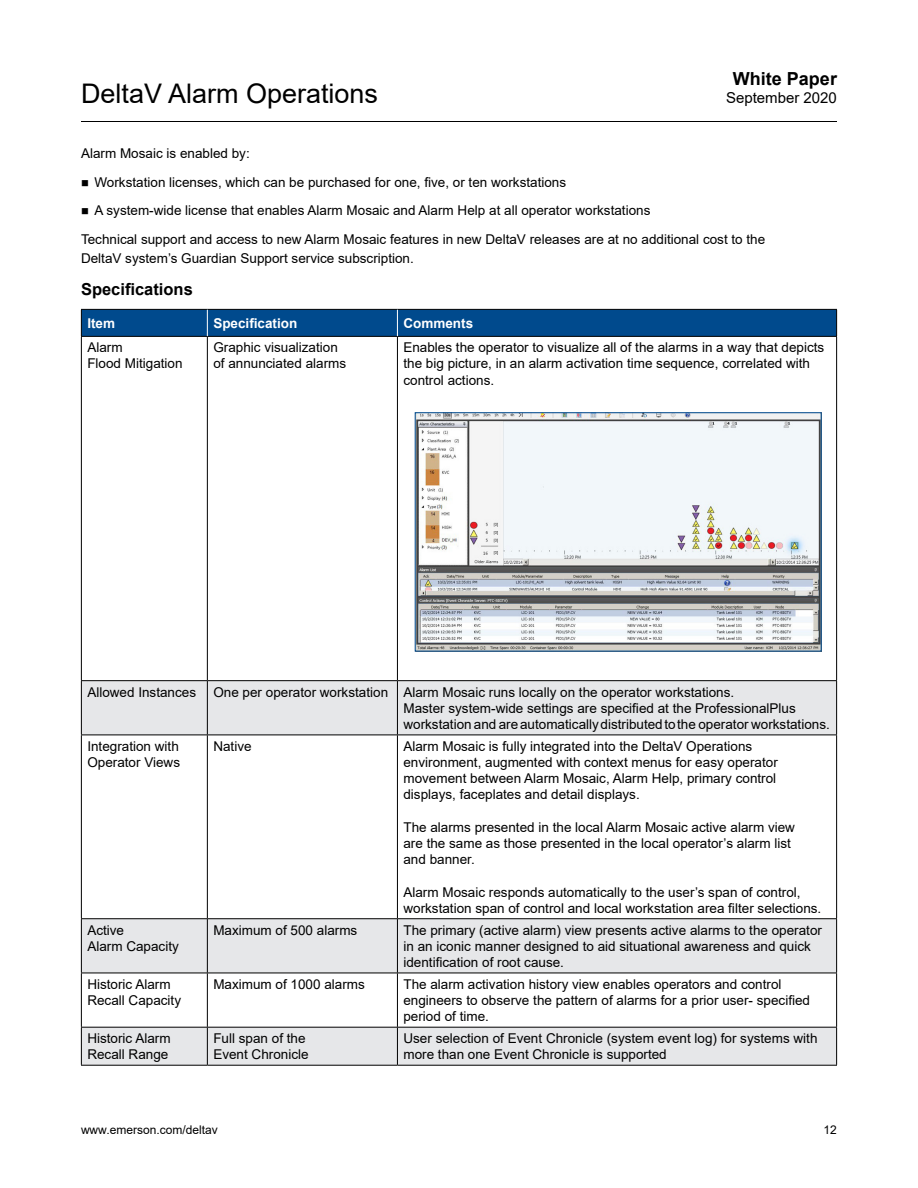
<style>
.page{position:relative;width:918px;height:1188px;background:#fff}
.page>*{position:absolute;margin:0;border:0;box-sizing:border-box;transform-origin:0 0}
.t1{font:27px "Arial";color:#000}
.t2{font:700 18px "Arial";color:#000}
.Body_Text{font:700 16.5px "Arial";color:#000}
.t3{font:15px "Arial";color:#000}
.Table_Text{font:13.5px/16.2px "Arial";color:#000}
.Body_Text-2{font:13.5px/19.5px "Arial";color:#000}
.Table_Header_White{font:700 13.5px "Arial";color:#fff}
.t4{font:12px "Arial";color:#000}
</style>
<div class="page">
<hr style="left:81px;top:121px;width:756px;height:1px;background:#000">
<svg style="left:82px;top:681px;width:754px;height:384px"></svg>
<hr style="left:81px;top:336px;width:126px;height:1px;background:#000">
<hr style="left:81px;top:337px;width:1px;height:343px;background:#000">
<hr style="left:207px;top:336px;width:190px;height:1px;background:#000">
<hr style="left:207px;top:337px;width:1px;height:343px;background:#000">
<hr style="left:397px;top:336px;width:440px;height:1px;background:#000">
<hr style="left:397px;top:337px;width:1px;height:343px;background:#000">
<hr style="left:836px;top:337px;width:1px;height:343px;background:#000">
<hr style="left:81px;top:1065px;width:126px;height:1px;background:#000">
<hr style="left:207px;top:1065px;width:190px;height:1px;background:#000">
<hr style="left:397px;top:1065px;width:440px;height:1px;background:#000">
<svg style="left:81px;top:309px;width:756px;height:27px;background:#014787"></svg>
<hr style="left:81px;top:681px;width:1px;height:54px;background:#000">
<hr style="left:81px;top:680px;width:126px;height:1px;background:#000">
<hr style="left:207px;top:680px;width:190px;height:1px;background:#000">
<hr style="left:397px;top:680px;width:440px;height:1px;background:#000">
<hr style="left:207px;top:681px;width:1px;height:54px;background:#000">
<hr style="left:397px;top:681px;width:1px;height:54px;background:#000">
<hr style="left:836px;top:681px;width:1px;height:54px;background:#000">
<hr style="left:81px;top:735px;width:126px;height:1px;background:#000">
<hr style="left:81px;top:735px;width:1px;height:183px;background:#000">
<hr style="left:81px;top:973px;width:1px;height:54px;background:#000">
<hr style="left:207px;top:735px;width:190px;height:1px;background:#000">
<hr style="left:207px;top:735px;width:1px;height:183px;background:#000">
<hr style="left:207px;top:973px;width:1px;height:54px;background:#000">
<hr style="left:397px;top:735px;width:440px;height:1px;background:#000">
<hr style="left:397px;top:735px;width:1px;height:183px;background:#000">
<hr style="left:836px;top:735px;width:1px;height:183px;background:#000">
<hr style="left:397px;top:973px;width:1px;height:54px;background:#000">
<hr style="left:836px;top:973px;width:1px;height:54px;background:#000">
<hr style="left:81px;top:918px;width:126px;height:1px;background:#000">
<hr style="left:81px;top:919px;width:1px;height:54px;background:#000">
<hr style="left:81px;top:973px;width:126px;height:1px;background:#000">
<hr style="left:207px;top:918px;width:190px;height:1px;background:#000">
<hr style="left:207px;top:919px;width:1px;height:54px;background:#000">
<hr style="left:207px;top:973px;width:190px;height:1px;background:#000">
<hr style="left:397px;top:918px;width:440px;height:1px;background:#000">
<hr style="left:397px;top:919px;width:1px;height:54px;background:#000">
<hr style="left:836px;top:919px;width:1px;height:54px;background:#000">
<hr style="left:397px;top:973px;width:440px;height:1px;background:#000">
<hr style="left:81px;top:1027px;width:126px;height:1px;background:#000">
<hr style="left:81px;top:1028px;width:1px;height:37px;background:#000">
<hr style="left:207px;top:1027px;width:190px;height:1px;background:#000">
<hr style="left:207px;top:1028px;width:1px;height:37px;background:#000">
<hr style="left:397px;top:1027px;width:440px;height:1px;background:#000">
<hr style="left:397px;top:1028px;width:1px;height:37px;background:#000">
<hr style="left:836px;top:1028px;width:1px;height:37px;background:#000">
<img style="left:417px;top:414px;width:403px;height:236px">
<div style="left:415px;top:412px;width:407px;height:240px;border:1px solid #004a8d"></div>
<h2 class="t2" style="left:733px;top:66px;width:106px">White Paper</h2>
<h1 class="t1" style="left:81px;top:75px;width:299px">DeltaV Alarm Operations</h1>
<p class="t3" style="left:726px;top:88px;width:112px">September 2020</p>
<p class="Body_Text-2" style="left:81px;top:144px;width:170px">Alarm Mosaic is enabled by:</p>
<p class="Table_Text" style="left:94px;top:174px;width:473px">Workstation licenses, which can be purchased for one, five, or ten workstations</p>
<p class="Table_Text" style="left:94px;top:202px;width:557px">A system-wide license that enables Alarm Mosaic and Alarm Help at all operator workstations</p>
<p class="Body_Text-2" style="left:81px;top:229px;width:686px">Technical support and access to new Alarm Mosaic features in new DeltaV releases are at no additional cost to the<br>DeltaV system’s Guardian Support service subscription.</p>
<p class="Body_Text" style="left:81px;top:277px;width:113px">Specifications</p>
<p class="Table_Header_White" style="left:87px;top:314px;width:29px">Item</p>
<p class="Table_Header_White" style="left:213px;top:314px;width:86px">Specification</p>
<p class="Table_Header_White" style="left:403px;top:314px;width:71px">Comments</p>
<p class="Table_Text" style="left:87px;top:339px;width:97px">Alarm<br>Flood Mitigation</p>
<p class="Table_Text" style="left:213px;top:339px;width:134px">Graphic visualization of annunciated alarms</p>
<p class="Table_Text" style="left:403px;top:339px;width:422px">Enables the operator to visualize all of the alarms in a way that depicts the big picture, in an alarm activation time sequence, correlated with control actions.</p>
<p class="Table_Text" style="left:87px;top:684px;width:110px">Allowed Instances</p>
<p class="Table_Text" style="left:213px;top:684px;width:176px">One per operator workstation</p>
<p class="Table_Text" style="left:403px;top:684px;width:332px">Alarm Mosaic runs locally on the operator workstations.</p>
<p class="Table_Text" style="left:403px;top:700px;width:428px">Master system-wide settings are specified at the ProfessionalPlus workstation and are automatically distributed to the operator workstations.</p>
<p class="Table_Text" style="left:87px;top:738px;width:94px">Integration with<br>Operator Views</p>
<p class="Table_Text" style="left:213px;top:738px;width:40px">Native</p>
<p class="Table_Text" style="left:403px;top:738px;width:376px">Alarm Mosaic is fully integrated into the DeltaV Operations environment, augmented with context menus for easy operator movement between Alarm Mosaic, Alarm Help, primary control displays, faceplates and detail displays.</p>
<p class="Table_Text" style="left:403px;top:819px;width:393px">The alarms presented in the local Alarm Mosaic active alarm view are the same as those presented in the local operator’s alarm list and banner.</p>
<p class="Table_Text" style="left:403px;top:884px;width:419px">Alarm Mosaic responds automatically to the user’s span of control, workstation span of control and local workstation area filter selections.</p>
<p class="Table_Text" style="left:87px;top:922px;width:93px">Active<br>Alarm Capacity</p>
<p class="Table_Text" style="left:213px;top:922px;width:146px">Maximum of 500 alarms</p>
<p class="Table_Text" style="left:403px;top:922px;width:420px">The primary (active alarm) view presents active alarms to the operator in an iconic manner designed to aid situational awareness and quick identification of root cause.</p>
<p class="Table_Text" style="left:87px;top:976px;width:95px">Historic Alarm<br>Recall Capacity</p>
<p class="Table_Text" style="left:213px;top:976px;width:153px">Maximum of 1000 alarms</p>
<p class="Table_Text" style="left:403px;top:976px;width:408px">The alarm activation history view enables operators and control engineers to observe the pattern of alarms for a prior user- specified period of time.</p>
<p class="Table_Text" style="left:87px;top:1030px;width:85px">Historic Alarm<br>Recall Range</p>
<p class="Table_Text" style="left:213px;top:1030px;width:97px">Full span of the<br>Event Chronicle</p>
<p class="Table_Text" style="left:403px;top:1030px;width:416px">User selection of Event Chronicle (system event log) for systems with more than one Event Chronicle is supported</p>
<p class="t4" style="left:81px;top:1122px;width:138px">www.emerson.com/deltav</p>
<p class="t4" style="left:824px;top:1122px;width:15px">12</p>
</div>
